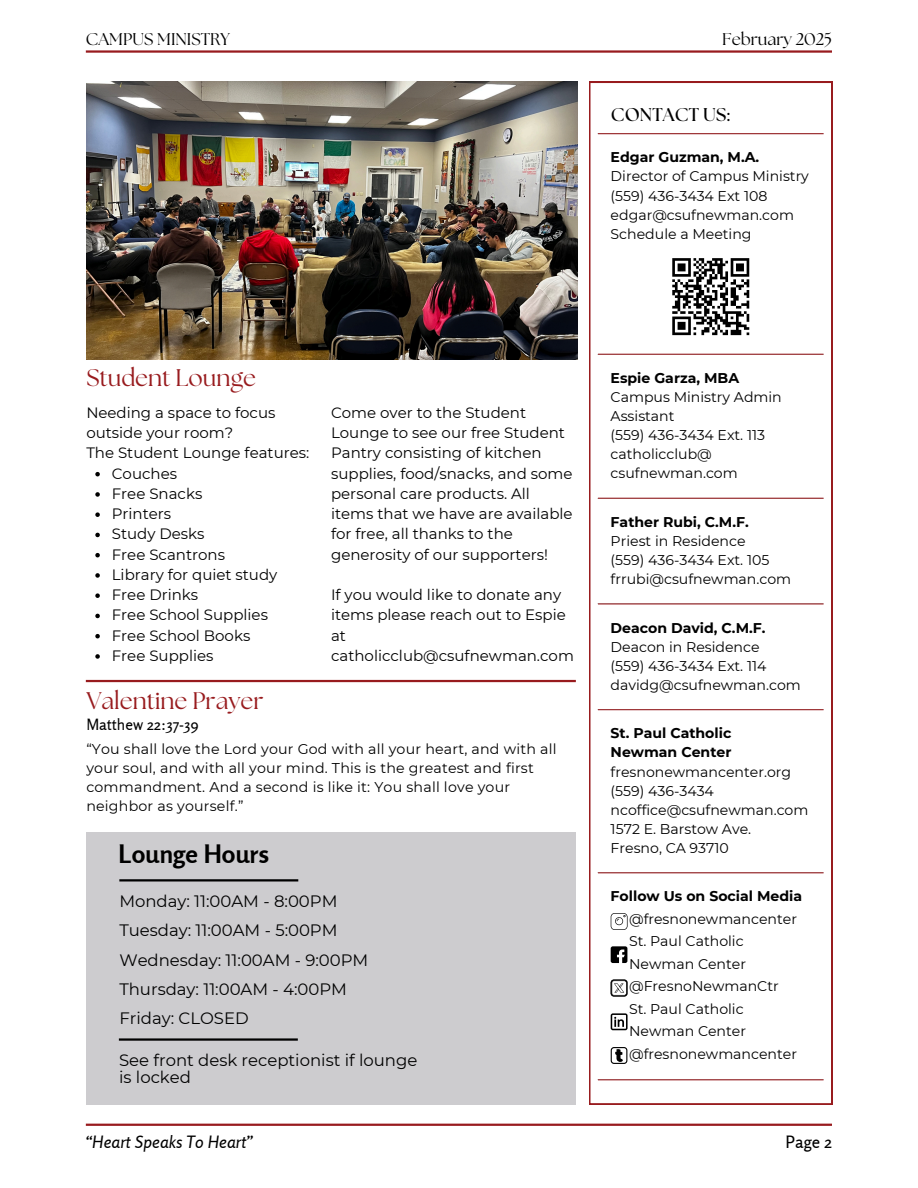
<style>
.page{position:relative;width:918px;height:1188px;background:#fff}
.page>*{position:absolute;margin:0;border:0;box-sizing:border-box;transform-origin:0 0}
.t1{font:700 25.35px "Rosario";color:#000}
.t2{font:24px "The Seasons";color:#981b1e}
.t3{font:700 18.45px "The Seasons";letter-spacing:.01em;color:#000}
.t4{font:16.95px "The Seasons";color:#000}
.t5{font:italic 16.95px "Rosario";color:#000}
.t6{font:16.95px "Rosario";color:#000}
.t7{font:16.5px/16.8px "Montserrat";color:#000}
.t8{font:15.45px "Rosario";color:#000}
.t9{font:15px/20.2px "Montserrat";color:#000}
.t10{font:14.25px/19.2px "Montserrat";letter-spacing:.015em;color:#000}
.t11{font:14.1px/19.2px "Montserrat";color:#000}
.t12{font:700 14.1px "Montserrat";color:#000}
</style>
<div class="page">
<img style="left:86px;top:82px;width:492px;height:278px">
<hr style="left:86px;top:50px;width:746px;height:3px;background:#981b1e">
<hr style="left:86px;top:1124px;width:746px;height:2px;background:#981b1e">
<svg style="left:95px;top:472px;width:5px;height:4px"></svg>
<svg style="left:95px;top:492px;width:5px;height:5px"></svg>
<svg style="left:95px;top:512px;width:5px;height:5px"></svg>
<svg style="left:95px;top:533px;width:5px;height:4px"></svg>
<svg style="left:95px;top:553px;width:5px;height:4px"></svg>
<svg style="left:95px;top:573px;width:5px;height:5px"></svg>
<svg style="left:95px;top:593px;width:5px;height:5px"></svg>
<svg style="left:95px;top:614px;width:5px;height:4px"></svg>
<svg style="left:95px;top:634px;width:5px;height:4px"></svg>
<svg style="left:95px;top:654px;width:5px;height:5px"></svg>
<div style="left:86px;top:832px;width:490px;height:272px;background:#cdcccf"></div>
<hr style="left:119px;top:879px;width:179px;height:3px;background:#000">
<hr style="left:86px;top:680px;width:490px;height:2px;background:#981b1e">
<hr style="left:119px;top:1038px;width:179px;height:3px;background:#000">
<svg style="left:589px;top:82px;width:243px;height:1022px"></svg>
<hr style="left:598px;top:133px;width:226px;height:1px;background:#981b1e">
<hr style="left:598px;top:354px;width:226px;height:1px;background:#981b1e">
<hr style="left:598px;top:498px;width:226px;height:1px;background:#981b1e">
<hr style="left:598px;top:603px;width:226px;height:1px;background:#981b1e">
<hr style="left:598px;top:709px;width:226px;height:1px;background:#981b1e">
<hr style="left:598px;top:872px;width:226px;height:1px;background:#981b1e">
<hr style="left:598px;top:1079px;width:226px;height:1px;background:#981b1e">
<div style="left:667px;top:253px;width:88px;height:87px;background:#fff"></div>
<svg style="left:672px;top:258px;width:78px;height:78px"></svg>
<svg style="left:611px;top:913px;width:17px;height:17px"></svg>
<svg style="left:611px;top:946px;width:16px;height:17px"></svg>
<svg style="left:611px;top:1013px;width:17px;height:17px"></svg>
<svg style="left:611px;top:980px;width:17px;height:16px"></svg>
<svg style="left:611px;top:1047px;width:16px;height:17px"></svg>
<p class="t4" style="left:86px;top:31px;width:146px">CAMPUS MINISTRY</p>
<p class="t4" style="left:722px;top:31px;width:111px">February 2025</p>
<p class="t3" style="left:611px;top:106px;width:121px">CONTACT US:</p>
<p class="t12" style="left:611px;top:149px;width:150px">Edgar Guzman, M.A.</p>
<p class="t11" style="left:611px;top:167px;width:200px">Director of Campus Ministry</p>
<p class="t11" style="left:611px;top:186px;width:158px">(559) 436-3434 Ext 108</p>
<p class="t11" style="left:611px;top:205px;width:185px">edgar@csufnewman.com</p>
<p class="t11" style="left:611px;top:224px;width:142px">Schedule a Meeting</p>
<h3 class="t2" style="left:86px;top:366px;width:171px">Student Lounge</h3>
<h4 class="t9" style="left:86px;top:402px;width:191px">Needing a space to focus outside your room?</h4>
<p class="t9" style="left:86px;top:443px;width:225px">The Student Lounge features:</p>
<p class="t9" style="left:112px;top:463px;width:67px">Couches</p>
<p class="t9" style="left:112px;top:483px;width:92px">Free Snacks</p>
<p class="t9" style="left:112px;top:504px;width:61px">Printers</p>
<p class="t9" style="left:112px;top:524px;width:94px">Study Desks</p>
<p class="t9" style="left:112px;top:544px;width:115px">Free Scantrons</p>
<p class="t9" style="left:112px;top:564px;width:167px">Library for quiet study</p>
<p class="t9" style="left:112px;top:585px;width:88px">Free Drinks</p>
<p class="t9" style="left:112px;top:605px;width:158px">Free School Supplies</p>
<p class="t9" style="left:112px;top:625px;width:140px">Free School Books</p>
<p class="t9" style="left:112px;top:645px;width:103px">Free Supplies</p>
<p class="t9" style="left:331px;top:402px;width:243px">Come over to the Student<br>Lounge to see our free Student<br>Pantry consisting of kitchen supplies, food/snacks, and some personal care products. All items that we have are available for free, all thanks to the generosity of our supporters!</p>
<p class="t9" style="left:331px;top:585px;width:244px">If you would like to donate any items please reach out to Espie at catholicclub@csufnewman.com</p>
<p class="t2" style="left:86px;top:690px;width:179px">Valentine Prayer</p>
<p class="t8" style="left:86px;top:715px;width:114px">Matthew 22:37-39</p>
<p class="t10" style="left:86px;top:739px;width:472px">“You shall love the Lord your God with all your heart, and with all your soul, and with all your mind. This is the greatest and first commandment. And a second is like it: You shall love your neighbor as yourself.”</p>
<p class="t1" style="left:119px;top:838px;width:152px">Lounge Hours</p>
<p class="t7" style="left:119px;top:893px;width:220px">Monday: 11:00AM - 8:00PM</p>
<p class="t7" style="left:119px;top:922px;width:220px">Tuesday: 11:00AM - 5:00PM</p>
<p class="t7" style="left:119px;top:951px;width:250px">Wednesday: 11:00AM - 9:00PM</p>
<p class="t7" style="left:119px;top:981px;width:229px">Thursday: 11:00AM - 4:00PM</p>
<p class="t7" style="left:119px;top:1010px;width:131px">Friday: CLOSED</p>
<p class="t7" style="left:119px;top:1051px;width:300px">See front desk receptionist if lounge is locked</p>
<p class="t12" style="left:611px;top:369px;width:130px">Espie Garza, MBA</p>
<p class="t11" style="left:611px;top:387px;width:173px">Campus Ministry Admin<br>Assistant</p>
<p class="t11" style="left:611px;top:426px;width:156px">(559) 436-3434 Ext. 113</p>
<h1 class="t11" style="left:611px;top:445px;width:103px">catholicclub@</h1>
<p class="t11" style="left:611px;top:464px;width:129px">csufnewman.com</p>
<p class="t12" style="left:611px;top:513px;width:140px">Father Rubi, C.M.F.</p>
<p class="t11" style="left:611px;top:531px;width:136px">Priest in Residence</p>
<p class="t11" style="left:611px;top:550px;width:160px">(559) 436-3434 Ext. 105</p>
<p class="t11" style="left:611px;top:570px;width:182px">frrubi@csufnewman.com</p>
<p class="t12" style="left:611px;top:619px;width:156px">Deacon David, C.M.F.</p>
<p class="t11" style="left:611px;top:637px;width:150px">Deacon in Residence</p>
<p class="t11" style="left:611px;top:656px;width:157px">(559) 436-3434 Ext. 114</p>
<h2 class="t11" style="left:611px;top:675px;width:192px">davidg@csufnewman.com</h2>
<p class="t12" style="left:611px;top:725px;width:122px">St. Paul Catholic</p>
<p class="t12" style="left:611px;top:744px;width:122px">Newman Center</p>
<p class="t11" style="left:611px;top:762px;width:182px">fresnonewmancenter.org</p>
<p class="t11" style="left:611px;top:781px;width:105px">(559) 436-3434</p>
<p class="t11" style="left:611px;top:800px;width:199px">ncoffice@csufnewman.com</p>
<p class="t11" style="left:611px;top:819px;width:142px">1572 E. Barstow Ave.</p>
<p class="t11" style="left:611px;top:838px;width:120px">Fresno, CA 93710</p>
<p class="t12" style="left:611px;top:888px;width:193px">Follow Us on Social Media</p>
<p class="t11" style="left:629px;top:909px;width:169px">@fresnonewmancenter</p>
<p class="t11" style="left:629px;top:932px;width:116px">St. Paul Catholic</p>
<p class="t11" style="left:629px;top:954px;width:118px">Newman Center</p>
<p class="t11" style="left:629px;top:977px;width:151px">@FresnoNewmanCtr</p>
<p class="t11" style="left:629px;top:999px;width:116px">St. Paul Catholic</p>
<p class="t11" style="left:629px;top:1022px;width:118px">Newman Center</p>
<p class="t11" style="left:629px;top:1044px;width:169px">@fresnonewmancenter</p>
<p class="t5" style="left:86px;top:1131px;width:170px">“Heart Speaks To Heart”</p>
<p class="t6" style="left:786px;top:1131px;width:48px">Page 2</p>
</div>
